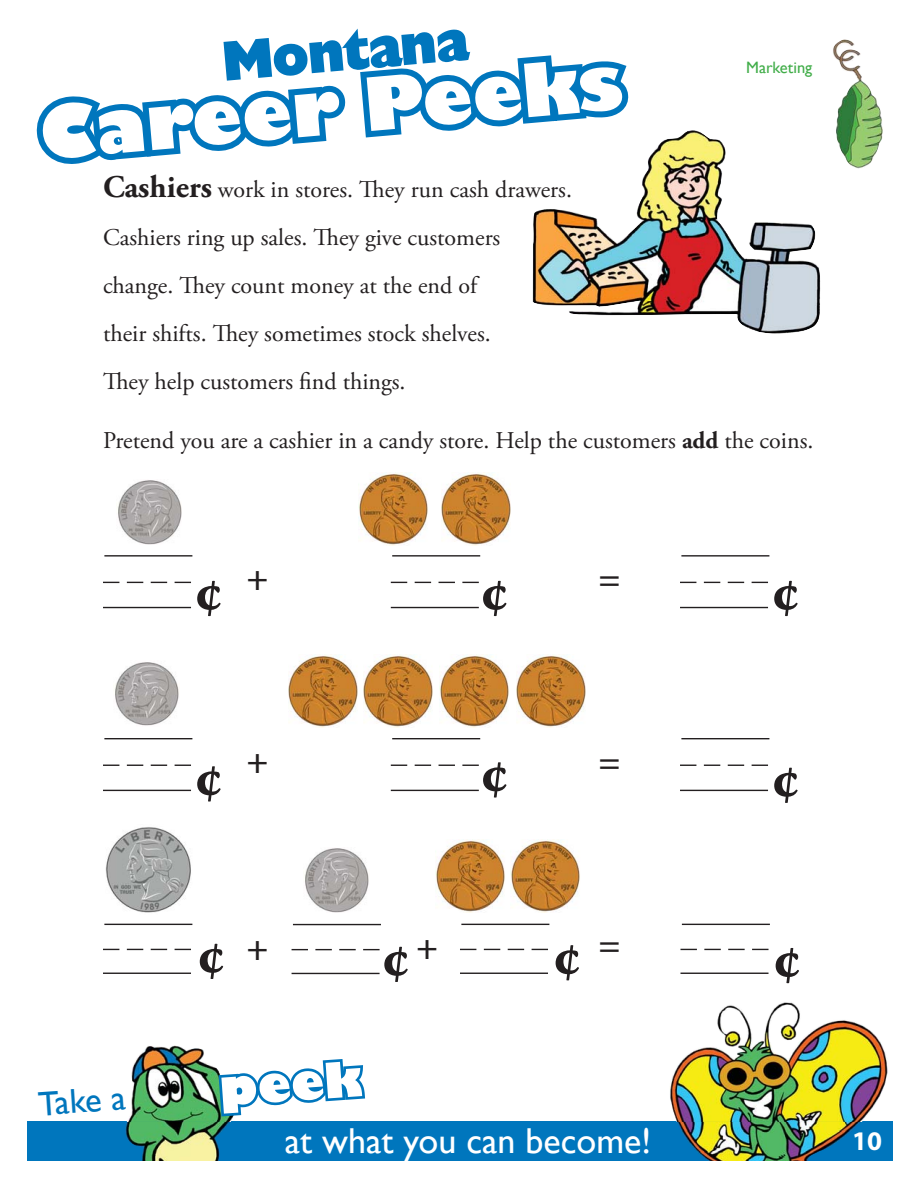
<style>
.page{position:relative;width:918px;height:1188px;background:#fff}
.page>*{position:absolute;margin:0;border:0;box-sizing:border-box;transform-origin:0 0}
.t1{font:800 72px "Gill Sans";color:#fff}
.t2{font:700 57px "Adobe Garamond Pro";color:#231f20}
.t3{font:54px "Chanson Heavy SF Bold";color:#0076bd}
.t4{font:48px "Adobe Garamond Pro";color:#231f20}
.t5{font:800 47.85px "Gill Sans";color:#fff}
.t6{font:36px "Gill Sans";color:#fff}
.t7{font:34.5px "Gill Sans";color:#0076bd}
.t8{font:700 27px "Myriad Pro";color:#fff}
.t9{font:24px/48px "Adobe Garamond Pro";color:#231f20}
.t10{font:16.5px "Gill Sans";color:#41ad49}
.s1{font-weight:700;font-size:31.5px}
.s2{font-weight:700}
</style>
<div class="page">
<div style="left:27px;top:1122px;width:866px;height:39px;background:#0076bd"></div>
<img style="left:126px;top:1045px;width:111px;height:77px">
<img style="left:125px;top:1122px;width:104px;height:39px">
<img style="left:665px;top:1002px;width:228px;height:120px">
<img style="left:677px;top:1122px;width:183px;height:39px">
<img style="left:833px;top:39px;width:50px;height:130px">
<img style="left:359px;top:473px;width:69px;height:72px">
<img style="left:441px;top:473px;width:70px;height:72px">
<img style="left:288px;top:655px;width:70px;height:72px">
<img style="left:363px;top:655px;width:70px;height:72px">
<img style="left:440px;top:655px;width:69px;height:72px">
<img style="left:516px;top:655px;width:70px;height:72px">
<img style="left:436px;top:840px;width:69px;height:72px">
<img style="left:511px;top:840px;width:69px;height:72px">
<img style="left:118px;top:480px;width:64px;height:65px">
<img style="left:115px;top:662px;width:64px;height:64px">
<img style="left:305px;top:848px;width:64px;height:65px">
<img style="left:106px;top:827px;width:85px;height:86px">
<img style="left:532px;top:130px;width:289px;height:204px">
<svg style="left:36px;top:55px;width:602px;height:119px"></svg>
<svg style="left:216px;top:1056px;width:149px;height:63px"></svg>
<hr style="left:681px;top:555px;width:88px;height:2px;background:#231f20">
<hr style="left:680px;top:607px;width:88px;height:1px;background:#231f20">
<svg style="left:680px;top:582px;width:88px;height:1px"></svg>
<hr style="left:104px;top:555px;width:88px;height:2px;background:#231f20">
<hr style="left:103px;top:607px;width:88px;height:1px;background:#231f20">
<svg style="left:103px;top:582px;width:88px;height:1px"></svg>
<hr style="left:392px;top:555px;width:88px;height:2px;background:#231f20">
<hr style="left:391px;top:607px;width:88px;height:1px;background:#231f20">
<svg style="left:391px;top:582px;width:88px;height:1px"></svg>
<hr style="left:681px;top:738px;width:88px;height:1px;background:#231f20">
<hr style="left:680px;top:790px;width:88px;height:1px;background:#231f20">
<svg style="left:680px;top:765px;width:88px;height:1px"></svg>
<hr style="left:104px;top:738px;width:88px;height:1px;background:#231f20">
<hr style="left:103px;top:790px;width:88px;height:1px;background:#231f20">
<svg style="left:103px;top:765px;width:88px;height:1px"></svg>
<hr style="left:392px;top:738px;width:88px;height:1px;background:#231f20">
<hr style="left:391px;top:790px;width:88px;height:1px;background:#231f20">
<svg style="left:391px;top:765px;width:88px;height:1px"></svg>
<hr style="left:293px;top:924px;width:88px;height:1px;background:#231f20">
<hr style="left:292px;top:973px;width:88px;height:1px;background:#231f20">
<svg style="left:292px;top:949px;width:88px;height:1px"></svg>
<hr style="left:461px;top:924px;width:88px;height:1px;background:#231f20">
<hr style="left:460px;top:973px;width:88px;height:1px;background:#231f20">
<svg style="left:460px;top:949px;width:88px;height:1px"></svg>
<hr style="left:104px;top:924px;width:88px;height:1px;background:#231f20">
<hr style="left:103px;top:973px;width:88px;height:1px;background:#231f20">
<svg style="left:103px;top:949px;width:88px;height:1px"></svg>
<hr style="left:682px;top:924px;width:88px;height:1px;background:#231f20">
<hr style="left:680px;top:973px;width:89px;height:1px;background:#231f20">
<svg style="left:680px;top:949px;width:89px;height:1px"></svg>
<h3 class="t3" style="left:222px;top:41px;width:247px;rotate:-5deg">Montana</h3>
<h1 class="t1" style="left:35px;top:89px;width:587px;rotate:-5deg">Career Peeks</h1>
<p class="t10" style="left:746px;top:58px;width:68px">Marketing</p>
<p class="t9" style="left:103px;top:167px;width:471px"><span class="s1">Cashiers</span> work in stores. They run cash drawers.<br>Cashiers ring up sales. They give customers change. They count money at the end of<br>their shifts. They sometimes stock shelves.<br>They help customers find things.</p>
<p class="t9" style="left:103px;top:418px;width:712px">Pretend you are a cashier in a candy store. Help the customers <span class="s2">add</span> the coins.</p>
<h2 class="t2" style="left:194px;top:575px;width:31px">¢</h2>
<h3 class="t4" style="left:246px;top:556px;width:26px">+</h3>
<h3 class="t4" style="left:597px;top:557px;width:26px">=</h3>
<h2 class="t2" style="left:480px;top:575px;width:31px">¢</h2>
<h2 class="t2" style="left:771px;top:575px;width:31px">¢</h2>
<h3 class="t7" style="left:37px;top:1084px;width:89px;rotate:-4deg">Take a</h3>
<h3 class="t4" style="left:246px;top:738px;width:26px">+</h3>
<h3 class="t4" style="left:597px;top:740px;width:26px">=</h3>
<h2 class="t2" style="left:194px;top:760px;width:31px">¢</h2>
<h2 class="t2" style="left:480px;top:756px;width:31px">¢</h2>
<h2 class="t2" style="left:771px;top:762px;width:31px">¢</h2>
<h3 class="t4" style="left:246px;top:926px;width:26px">+</h3>
<h3 class="t4" style="left:415px;top:924px;width:26px">+</h3>
<h3 class="t4" style="left:597px;top:923px;width:26px">=</h3>
<h2 class="t2" style="left:197px;top:938px;width:31px">¢</h2>
<h2 class="t2" style="left:381px;top:941px;width:31px">¢</h2>
<h2 class="t2" style="left:552px;top:939px;width:31px">¢</h2>
<h2 class="t2" style="left:772px;top:942px;width:31px">¢</h2>
<h3 class="t5" style="left:217px;top:1058px;width:144px;rotate:-4deg">peek</h3>
<h3 class="t6" style="left:285px;top:1120px;width:368px">at what you can become!</h3>
<p class="t8" style="left:852px;top:1130px;width:31px">10</p>
</div>
